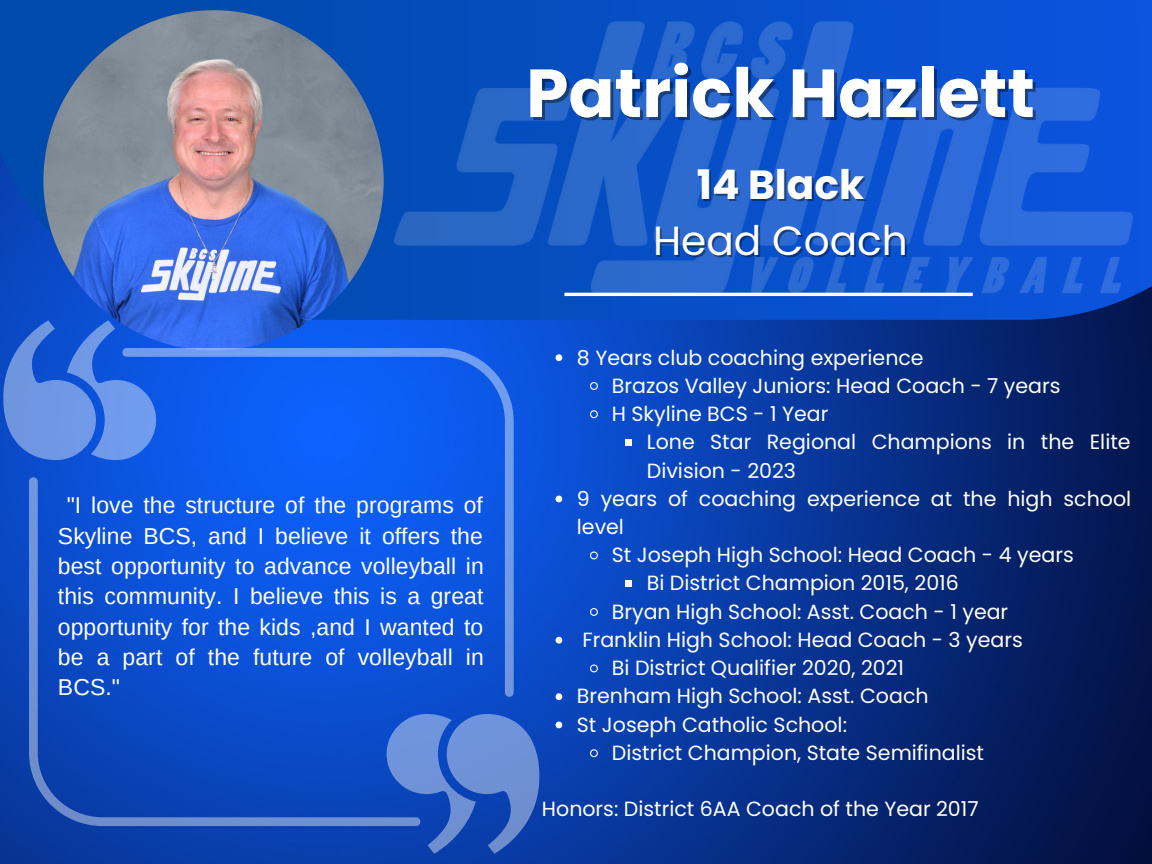
<style>
.page{position:relative;width:1152px;height:864px;background:#fff}
.page>*{position:absolute;margin:0;border:0;box-sizing:border-box;transform-origin:0 0}
.t1{font:700 67.8px "Poppins";color:#fff}
.t2{font:40.65px "Poppins";color:#fff}
.t3{font:700 40.65px "Poppins";color:#fff}
.t4{font:22.95px/30.3px "Arimo";letter-spacing:.005em;color:#fff;text-align:justify}
.t5{font:20.55px/28.2px "Poppins";color:#fff}
</style>
<div class="page">
<img style="left:0;top:320px;width:1152px;height:544px">
<svg style="left:0;top:0;width:338px;height:320px;background:#0349b4"></svg>
<img style="left:338px;top:0;width:814px;height:357px">
<img style="left:43px;top:10px;width:341px;height:340px;border-radius:50%">
<hr style="left:564px;top:293px;width:409px;height:3px;background:#fff">
<svg style="left:3px;top:320px;width:153px;height:140px;background:#4578dc"></svg>
<svg style="left:387px;top:714px;width:153px;height:140px;background:#446fc6"></svg>
<svg style="left:29px;top:477px;width:391px;height:349px;background:#1650c3"></svg>
<svg style="left:122px;top:348px;width:392px;height:349px;background:#115be7"></svg>
<svg style="left:556px;top:354px;width:6px;height:7px"></svg>
<svg style="left:589px;top:381px;width:10px;height:10px"></svg>
<svg style="left:589px;top:409px;width:10px;height:10px"></svg>
<div style="left:626px;top:439px;width:6px;height:7px;background:#fff"></div>
<svg style="left:556px;top:496px;width:6px;height:6px"></svg>
<svg style="left:589px;top:551px;width:10px;height:9px"></svg>
<div style="left:626px;top:580px;width:6px;height:7px;background:#fff"></div>
<svg style="left:589px;top:607px;width:10px;height:10px"></svg>
<svg style="left:556px;top:637px;width:6px;height:7px"></svg>
<svg style="left:589px;top:664px;width:10px;height:9px"></svg>
<svg style="left:556px;top:693px;width:6px;height:7px"></svg>
<svg style="left:556px;top:722px;width:6px;height:6px"></svg>
<svg style="left:589px;top:748px;width:10px;height:10px"></svg>
<p class="t4" style="left:58px;top:490px;width:427px;text-indent:9px">"I love the structure of the programs of Skyline BCS, and I believe it offers the best opportunity to advance volleyball in this community. I believe this is a great opportunity for the kids ,and I wanted to be a part of the future of volleyball in BCS."</p>
<p class="t1" style="left:526px;top:46px;width:510px">Patrick Hazlett</p>
<p class="t3" style="left:697px;top:156px;width:169px">14 Black</p>
<p class="t2" style="left:653px;top:213px;width:256px">Head Coach</p>
<p class="t5" style="left:577px;top:343px;width:348px">8 Years club coaching experience</p>
<p class="t5" style="left:612px;top:371px;width:450px">Brazos Valley Juniors: Head Coach - 7 years</p>
<p class="t5" style="left:612px;top:400px;width:218px">H Skyline BCS - 1 Year</p>
<p class="t5" style="left:647px;top:428px;width:485px">Lone Star Regional Champions in the Elite<br>Division - 2023</p>
<p class="t5" style="left:577px;top:484px;width:556px">9 years of coaching experience at the high school level</p>
<p class="t5" style="left:612px;top:541px;width:463px">St Joseph High School: Head Coach - 4 years</p>
<p class="t5" style="left:647px;top:569px;width:314px">Bi District Champion 2015, 2016</p>
<p class="t5" style="left:612px;top:597px;width:398px">Bryan High School: Asst. Coach - 1 year</p>
<p class="t5" style="left:582px;top:626px;width:442px">Franklin High School: Head Coach - 3 years</p>
<p class="t5" style="left:612px;top:654px;width:294px">Bi District Qualifier 2020, 2021</p>
<p class="t5" style="left:577px;top:682px;width:353px">Brenham High School: Asst. Coach</p>
<p class="t5" style="left:577px;top:710px;width:272px">St Joseph Catholic School:</p>
<p class="t5" style="left:612px;top:739px;width:374px">District Champion, State Semifinalist</p>
<p class="t5" style="left:542px;top:795px;width:438px">Honors: District 6AA Coach of the Year 2017</p>
</div>
